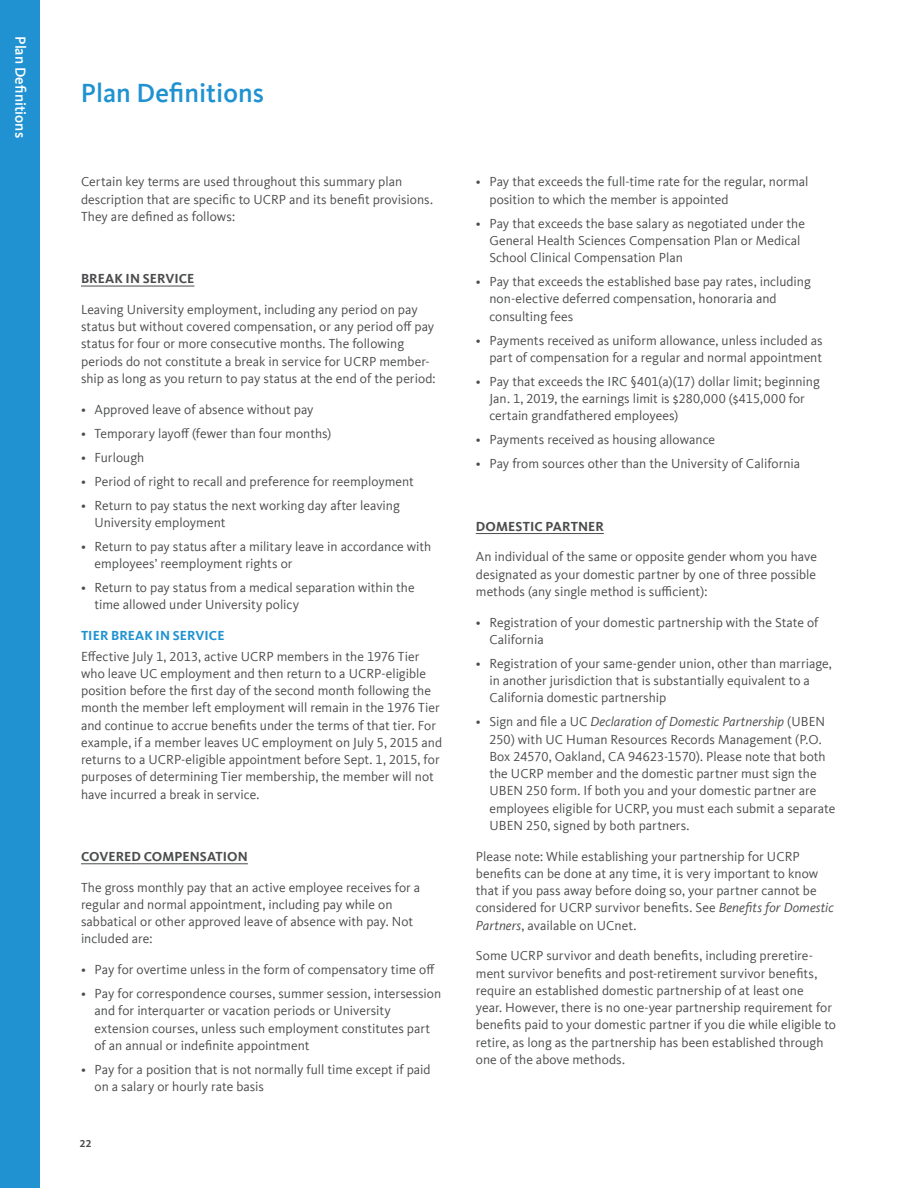
<style>
.page{position:relative;width:918px;height:1188px;background:#fff}
.page>*{position:absolute;margin:0;border:0;box-sizing:border-box;transform-origin:0 0}
.t1{font:500 27px "Kievit Offc Pro";color:#2092d1}
.t2{font:500 15px "Kievit Offc Pro";color:#fff}
.t3{font:13.5px/17.2px "Kievit Offc Pro";color:#4b4c4d}
.t4{font:700 13.5px "Kievit Offc Pro";letter-spacing:.005em;color:#4b4c4d}
.t5{font:700 13.5px "Kievit Offc Pro";letter-spacing:.005em;color:#2092d1}
.t6{font:700 10.5px "Kievit Offc Pro";color:#4b4c4d}
.s1{font-style:italic}
</style>
<div class="page">
<div style="left:0;top:0;width:40px;height:1188px;background:#2092d1"></div>
<hr style="left:81px;top:286px;width:113px;height:1px;background:#4b4c4d">
<hr style="left:81px;top:864px;width:167px;height:1px;background:#4b4c4d">
<hr style="left:476px;top:533px;width:128px;height:1px;background:#4b4c4d">
<p class="t2" style="left:29px;top:36px;width:103px;rotate:90deg">Plan Definitions</p>
<h1 class="t1" style="left:81px;top:76px;width:185px">Plan Definitions</h1>
<p class="t3" style="left:81px;top:173px;width:354px">Certain key terms are used throughout this summary plan description that are specific to UCRP and its benefit provisions.<br>They are defined as follows:</p>
<p class="t4" style="left:81px;top:270px;width:115px">BREAK IN SERVICE</p>
<p class="t3" style="left:81px;top:301px;width:356px">Leaving University employment, including any period on pay status but without covered compensation, or any period off pay status for four or more consecutive months. The following periods do not constitute a break in service for UCRP member&shy;ship as long as you return to pay status at the end of the period:</p>
<p class="t3" style="left:81px;top:400px;width:234px">• Approved leave of absence without pay</p>
<p class="t3" style="left:81px;top:424px;width:252px">• Temporary layoff (fewer than four months)</p>
<p class="t3" style="left:81px;top:448px;width:65px">• Furlough</p>
<p class="t3" style="left:81px;top:472px;width:335px">• Period of right to recall and preference for reemployment</p>
<p class="t3" style="left:94px;top:496px;width:307px;text-indent:-14px">• Return to pay status the next working day after leaving<br>University employment</p>
<p class="t3" style="left:94px;top:538px;width:338px;text-indent:-14px">• Return to pay status after a military leave in accordance with employees’ reemployment rights or</p>
<p class="t3" style="left:94px;top:579px;width:322px;text-indent:-14px">• Return to pay status from a medical separation within the time allowed under University policy</p>
<p class="t5" style="left:81px;top:628px;width:145px">TIER BREAK IN SERVICE</p>
<p class="t3" style="left:81px;top:647px;width:363px">Effective July 1, 2013, active UCRP members in the 1976 Tier who leave UC employment and then return to a UCRP-eligible position before the first day of the second month following the month the member left employment will remain in the 1976 Tier and continue to accrue benefits under the terms of that tier. For example, if a member leaves UC employment on July 5, 2015 and returns to a UCRP-eligible appointment before Sept. 1, 2015, for purposes of determining Tier membership, the member will not have incurred a break in service.</p>
<p class="t4" style="left:81px;top:848px;width:168px">COVERED COMPENSATION</p>
<p class="t3" style="left:81px;top:878px;width:341px">The gross monthly pay that an active employee receives for a regular and normal appointment, including pay while on sabbatical or other approved leave of absence with pay. Not included are:</p>
<p class="t3" style="left:81px;top:961px;width:355px">• Pay for overtime unless in the form of compensatory time off</p>
<p class="t3" style="left:94px;top:985px;width:348px;text-indent:-14px">• Pay for correspondence courses, summer session, intersession and for interquarter or vacation periods or University extension courses, unless such employment constitutes part of an annual or indefinite appointment</p>
<p class="t3" style="left:94px;top:1061px;width:338px;text-indent:-14px">• Pay for a position that is not normally full time except if paid on a salary or hourly rate basis</p>
<p class="t6" style="left:80px;top:1138px;width:13px">22</p>
<p class="t3" style="left:489px;top:173px;width:320px;text-indent:-14px">• Pay that exceeds the full-time rate for the regular, normal position to which the member is appointed</p>
<p class="t3" style="left:489px;top:214px;width:317px;text-indent:-14px">• Pay that exceeds the base salary as negotiated under the<br>General Health Sciences Compensation Plan or Medical<br>School Clinical Compensation Plan</p>
<p class="t3" style="left:489px;top:273px;width:323px;text-indent:-14px">• Pay that exceeds the established base pay rates, including non-elective deferred compensation, honoraria and consulting fees</p>
<p class="t3" style="left:476px;top:331px;width:348px;text-align:right">• Payments received as uniform allowance, unless included as part of compensation for a regular and normal appointment</p>
<p class="t3" style="left:489px;top:373px;width:332px;text-indent:-14px">• Pay that exceeds the IRC §401(a)(17) dollar limit; beginning<br>Jan. 1, 2019, the earnings limit is $280,000 ($415,000 for certain grandfathered employees)</p>
<p class="t3" style="left:476px;top:431px;width:241px">• Payments received as housing allowance</p>
<p class="t3" style="left:476px;top:455px;width:326px">• Pay from sources other than the University of California</p>
<p class="t4" style="left:476px;top:518px;width:129px">DOMESTIC PARTNER</p>
<p class="t3" style="left:476px;top:548px;width:343px;text-align:justify">An individual of the same or opposite gender whom you have designated as your domestic partner by one of three possible methods (any single method is sufficient):</p>
<p class="t3" style="left:489px;top:613px;width:331px;text-indent:-14px">• Registration of your domestic partnership with the State of<br>California</p>
<p class="t3" style="left:489px;top:655px;width:344px;text-indent:-14px">• Registration of your same-gender union, other than marriage, in another jurisdiction that is substantially equivalent to a<br>California domestic partnership</p>
<p class="t3" style="left:489px;top:713px;width:348px;text-indent:-14px">• Sign and file a UC <span class="s1">Declaration of Domestic Partnership</span> (UBEN 250) with UC Human Resources Records Management (P.O.<br>Box 24570, Oakland, CA 94623-1570). Please note that both the UCRP member and the domestic partner must sign the UBEN 250 form. If both you and your domestic partner are employees eligible for UCRP, you must each submit a separate UBEN 250, signed by both partners.</p>
<p class="t3" style="left:476px;top:847px;width:360px">Please note: While establishing your partnership for UCRP benefits can be done at any time, it is very important to know that if you pass away before doing so, your partner cannot be considered for UCRP survivor benefits. See <span class="s1">Benefits for Domestic Partners</span>, available on UCnet.</p>
<p class="t3" style="left:476px;top:947px;width:362px">Some UCRP survivor and death benefits, including preretire&shy;ment survivor benefits and post-retirement survivor benefits, require an established domestic partnership of at least one<br>year. However, there is no one-year partnership requirement for benefits paid to your domestic partner if you die while eligible to retire, as long as the partnership has been established through one of the above methods.</p>
</div>
